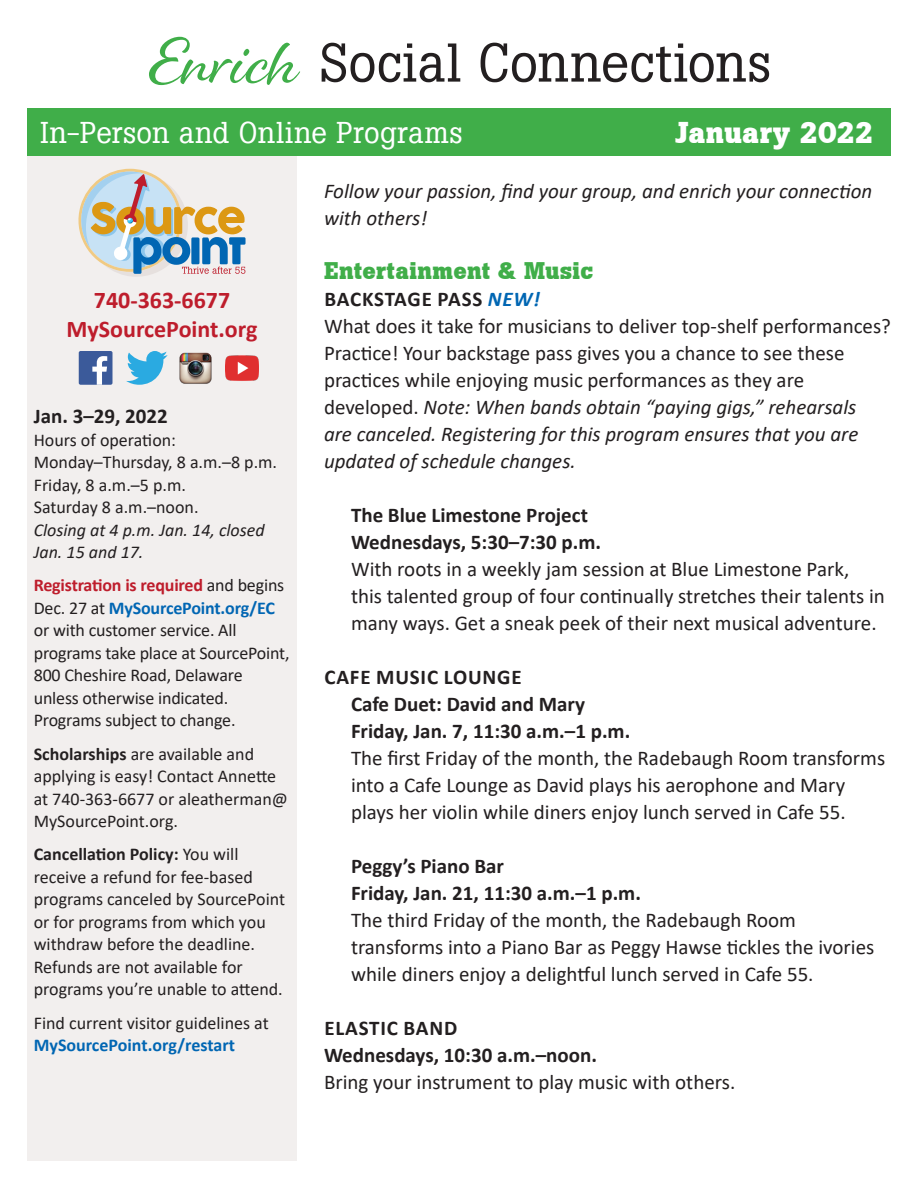
<style>
.page{position:relative;width:918px;height:1188px;background:#fff}
.page>*{position:absolute;margin:0;border:0;box-sizing:border-box;transform-origin:0 0}
.t1{font:69px "Alisha";color:#40ae49}
.t2{font:54px "Boton";letter-spacing:.005em;color:#231f20}
.t3{font:30px "Boton";letter-spacing:.015em;color:#fff}
.t4{font:700 30px "Boton";letter-spacing:.015em;color:#fff}
.t5{font:700 24px/28.8px "Calibri";color:#be1d2c;text-align:center}
.t6{font:700 24px "Boton";letter-spacing:.02em;color:#40ae49}
.t7{font:21px/27px "Calibri";color:#231f20}
.t8{font:700 21px "Calibri";color:#231f20}
.t9{font:italic 21px/27px "Calibri";color:#231f20}
.t10{font:700 21px "Calibri";letter-spacing:.04em;color:#231f20}
.t11{font:700 21px "Calibri";letter-spacing:.03em;color:#231f20}
.t12{font:18px/22.5px "Calibri";color:#231f20}
.t13{font:italic 18px/22.5px "Calibri";color:#231f20}
.s1{font-weight:700;color:#be1d2c}
.s2{font-weight:700;color:#0166b3}
.s3{font-weight:700}
.s4{font-style:italic;color:#0166b3}
.s5{font-style:italic}
</style>
<div class="page">
<div style="left:27px;top:108px;width:270px;height:1053px;background:#f2efee"></div>
<div style="left:27px;top:108px;width:864px;height:47px;background:#40ae49"></div>
<svg style="left:78px;top:169px;width:168px;height:108px"></svg>
<img style="left:179px;top:352px;width:33px;height:32px">
<div style="left:79px;top:351px;width:33px;height:34px;background:#3b5a9a;border-radius:2px"></div>
<svg style="left:92px;top:356px;width:15px;height:29px"></svg>
<svg style="left:126px;top:351px;width:42px;height:34px"></svg>
<img style="left:225px;top:355px;width:34px;height:26px">
<p class="t1" style="left:147px;top:20px;width:153px">Enrich</p>
<p class="t2" style="left:319px;top:30px;width:454px">Social Connections</p>
<p class="t3" style="left:40px;top:114px;width:424px">In-Person and Online Programs</p>
<p class="t4" style="left:675px;top:115px;width:200px">January 2022</p>
<p class="t5" style="left:67px;top:286px;width:192px">740-363-6677<br>MySourcePoint.org</p>
<p class="t8" style="left:34px;top:401px;width:136px">Jan. 3–29, 2022</p>
<p class="t12" style="left:34px;top:428px;width:245px">Hours of operation:<br>Monday–Thursday, 8 a.m.–8 p.m.</p>
<p class="t12" style="left:34px;top:473px;width:154px">Friday, 8 a.m.–5 p.m.</p>
<p class="t12" style="left:34px;top:495px;width:166px">Saturday 8 a.m.–noon.</p>
<p class="t13" style="left:34px;top:517px;width:232px">Closing at 4 p.m. Jan. 14, closed<br>Jan. 15 and 17.</p>
<p class="t12" style="left:34px;top:574px;width:257px"><span class="s1">Registration is required</span> and begins<br>Dec. 27 at <span class="s2">MySourcePoint.org/EC </span>or with customer service. All programs take place at SourcePoint,<br>800 Cheshire Road, Delaware unless otherwise indicated.<br>Programs subject to change.</p>
<p class="t12" style="left:34px;top:742px;width:256px"><span class="s3">Scholarships</span> are available and applying is easy! Contact Annette at 740-363-6677 or aleatherman@<br>MySourcePoint.org.</p>
<p class="t12" style="left:34px;top:843px;width:253px"><span class="s3">Cancellation Policy:</span> You will receive a refund for fee-based programs canceled by SourcePoint or for programs from which you withdraw before the deadline.<br>Refunds are not available for programs you’re unable to attend.</p>
<p class="t12" style="left:34px;top:1011px;width:236px">Find current visitor guidelines at<br><span class="s2">MySourcePoint.org/restart</span></p>
<p class="t9" style="left:324px;top:177px;width:550px">Follow your passion, find your group, and enrich your connection with others!</p>
<p class="t6" style="left:324px;top:256px;width:270px">Entertainment &amp; Music</p>
<p class="t11" style="left:324px;top:284px;width:217px">BACKSTAGE PASS <span class="s4">NEW!</span></p>
<p class="t7" style="left:324px;top:312px;width:568px">What does it take for musicians to deliver top-shelf performances?<br>Practice! Your backstage pass gives you a chance to see these practices while enjoying music performances as they are developed. <span class="s5">Note: When bands obtain “paying gigs,” rehearsals<br>are canceled. Registering for this program ensures that you are updated of schedule changes.</span></p>
<p class="t8" style="left:351px;top:500px;width:238px">The Blue Limestone Project</p>
<p class="t8" style="left:351px;top:527px;width:252px">Wednesdays, 5:30–7:30 p.m.</p>
<p class="t7" style="left:351px;top:555px;width:535px">With roots in a weekly jam session at Blue Limestone Park, this talented group of four continually stretches their talents in many ways. Get a sneak peek of their next musical adventure.</p>
<p class="t10" style="left:324px;top:662px;width:199px">CAFE MUSIC LOUNGE</p>
<p class="t8" style="left:351px;top:689px;width:236px">Cafe Duet: David and Mary</p>
<p class="t8" style="left:351px;top:716px;width:281px">Friday, Jan. 7, 11:30 a.m.–1 p.m.</p>
<p class="t7" style="left:351px;top:744px;width:536px">The first Friday of the month, the Radebaugh Room transforms into a Cafe Lounge as David plays his aerophone and Mary plays her violin while diners enjoy lunch served in Cafe 55.</p>
<p class="t8" style="left:351px;top:851px;width:155px">Peggy’s Piano Bar</p>
<p class="t8" style="left:351px;top:878px;width:291px">Friday, Jan. 21, 11:30 a.m.–1 p.m.</p>
<p class="t7" style="left:351px;top:906px;width:525px">The third Friday of the month, the Radebaugh Room transforms into a Piano Bar as Peggy Hawse tickles the ivories while diners enjoy a delightful lunch served in Cafe 55.</p>
<p class="t10" style="left:324px;top:1013px;width:135px">ELASTIC BAND</p>
<p class="t8" style="left:324px;top:1040px;width:274px">Wednesdays, 10:30 a.m.–noon.</p>
<p class="t7" style="left:324px;top:1068px;width:413px">Bring your instrument to play music with others.</p>
</div>
